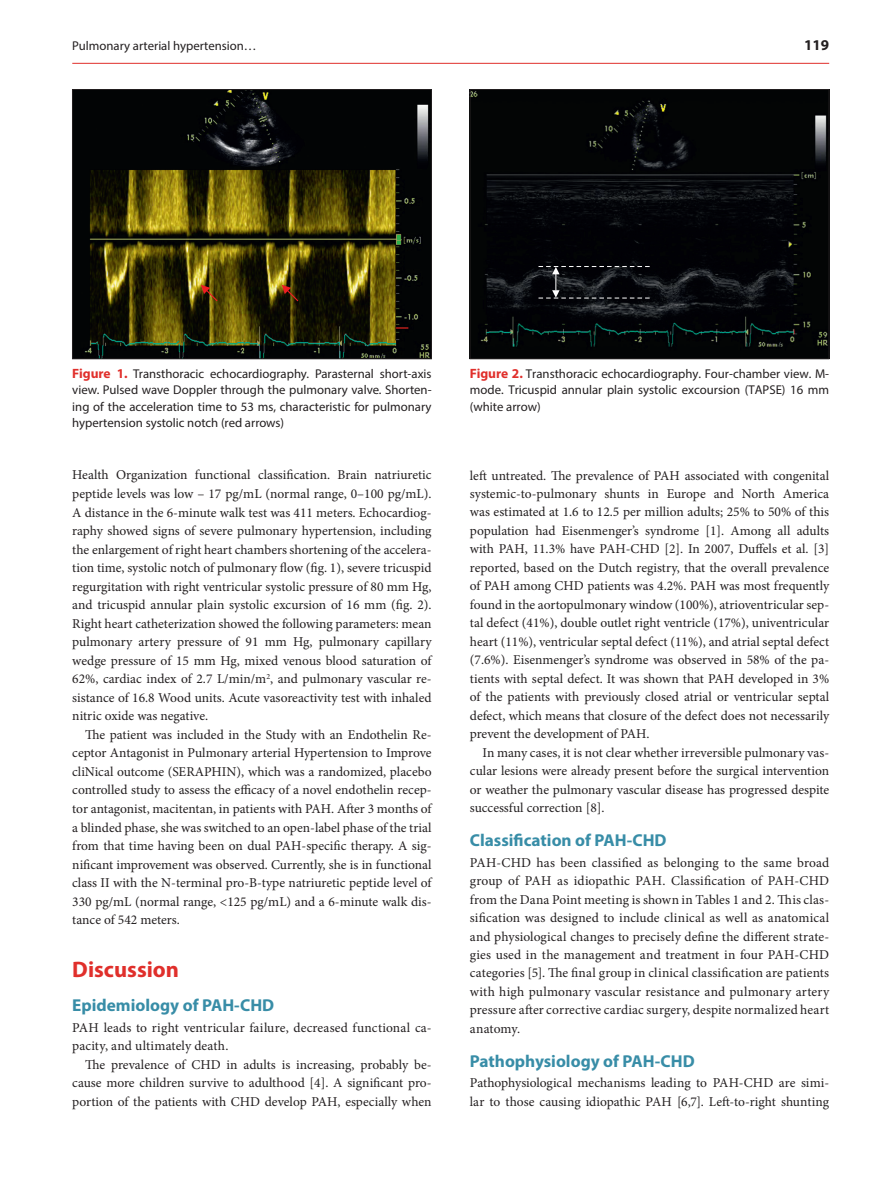
<style>
.page{position:relative;width:893px;height:1191px;background:#fff}
.page>*{position:absolute;margin:0;border:0;box-sizing:border-box;transform-origin:0 0}
.t1{font:700 22.5px "Myriad Pro";color:#e02f2b}
.t2{font:700 17.25px "Myriad Pro";color:#388da7}
.t3{font:700 15px "Myriad Pro";color:#231f20}
.t4{font:13.5px/18.5px "Minion Pro";color:#231f20;text-align:justify}
.t5{font:12.75px/16.5px "Myriad Pro";color:#231f20;text-align:justify}
.s1{font-weight:700;font-size:13.5px;color:#e02f2b}
</style>
<div class="page">
<hr style="left:72px;top:63px;width:757px;height:1px;background:#e02f2b">
<img style="left:74px;top:91px;width:356px;height:266px">
<div style="left:72px;top:89px;width:360px;height:270px;border:1px solid #231f20"></div>
<svg style="left:201px;top:285px;width:18px;height:17px"></svg>
<svg style="left:282px;top:285px;width:18px;height:17px"></svg>
<img style="left:472px;top:91px;width:355px;height:266px">
<div style="left:470px;top:89px;width:359px;height:270px;border:1px solid #231f20"></div>
<svg style="left:538px;top:266px;width:112px;height:33px;background:#1a1c20"></svg>
<p class="t5" style="left:72px;top:37px;width:186px">Pulmonary arterial hypertension…</p>
<p class="t3" style="left:804px;top:35px;width:26px">119</p>
<p class="t5" style="left:72px;top:365px;width:361px"><span class="s1">Figure 1.</span> Transthoracic echocardiography. Parasternal short-axis view. Pulsed wave Doppler through the pulmonary valve. Shorten&shy;ing of the acceleration time to 53 ms, characteristic for pulmonary hypertension systolic notch (red arrows)</p>
<p class="t5" style="left:470px;top:365px;width:361px"><span class="s1">Figure 2.</span> Transthoracic echocardiography. Four-chamber view. M&shy;mode. Tricuspid annular plain systolic excoursion (TAPSE) 16 mm (white arrow)</p>
<p class="t4" style="left:72px;top:466px;width:361px">Health Organization functional classification. Brain natriuretic peptide levels was low – 17 pg/mL (normal range, 0–100 pg/mL).<br>A distance in the 6‑minute walk test was 411 meters. Echocardiog&shy;raphy showed signs of severe pulmonary hypertension, including the enlargement of right heart chambers shortening of the accelera&shy;tion time, systolic notch of pulmonary flow (fig. 1), severe tricuspid regurgitation with right ventricular systolic pressure of 80 mm Hg, and tricuspid annular plain systolic excursion of 16 mm (fig. 2).<br>Right heart catheterization showed the following parameters: mean pulmonary artery pressure of 91 mm Hg, pulmonary capillary wedge pressure of 15 mm Hg, mixed venous blood saturation of 62%, cardiac index of 2.7 L/min/m<sup>2</sup>, and pulmonary vascular re&shy;sistance of 16.8 Wood units. Acute vasoreactivity test with inhaled nitric oxide was negative.</p>
<p class="t4" style="left:72px;top:725px;width:361px;text-indent:13px">The patient was included in the Study with an Endothelin Re&shy;ceptor Antagonist in Pulmonary arterial Hypertension to Improve cliNical outcome (SERAPHIN), which was a randomized, placebo controlled study to assess the efficacy of a novel endothelin recep&shy;tor antagonist, macitentan, in patients with PAH. After 3 months of a blinded phase, she was switched to an open‑label phase of the trial from that time having been on dual PAH‑specific therapy. A sig&shy;nificant improvement was observed. Currently, she is in functional class II with the N-terminal pro-B-type natriuretic peptide level of 330 pg/mL (normal range, &lt;125 pg/mL) and a 6‑minute walk dis&shy;tance of 542 meters.</p>
<h1 class="t1" style="left:72px;top:955px;width:108px">Discussion</h1>
<p class="t2" style="left:72px;top:994px;width:203px">Epidemiology of PAH-CHD</p>
<p class="t4" style="left:72px;top:1018px;width:361px">PAH leads to right ventricular failure, decreased functional ca&shy;pacity, and ultimately death.</p>
<p class="t4" style="left:72px;top:1055px;width:361px;text-indent:13px">The prevalence of CHD in adults is increasing, probably be&shy;cause more children survive to adulthood [4]. A significant pro&shy;portion of the patients with CHD develop PAH, especially when</p>
<p class="t4" style="left:470px;top:466px;width:361px">left untreated. The prevalence of PAH associated with congenital systemic‑to‑pulmonary shunts in Europe and North America was estimated at 1.6 to 12.5 per million adults; 25% to 50% of this population had Eisenmenger’s syndrome [1]. Among all adults with PAH, 11.3% have PAH‑CHD [2]. In 2007, Duffels et al. [3] reported, based on the Dutch registry, that the overall prevalence of PAH among CHD patients was 4.2%. PAH was most frequently found in the aortopulmonary window (100%), atrioventricular sep&shy;tal defect (41%), double outlet right ventricle (17%), univentricular heart (11%), ventricular septal defect (11%), and atrial septal defect (7.6%). Eisenmenger’s syndrome was observed in 58% of the pa&shy;tients with septal defect. It was shown that PAH developed in 3% of the patients with previously closed atrial or ventricular septal defect, which means that closure of the defect does not necessarily prevent the development of PAH.</p>
<p class="t4" style="left:470px;top:743px;width:361px;text-indent:13px">In many cases, it is not clear whether irreversible pulmonary vas&shy;cular lesions were already present before the surgical intervention or weather the pulmonary vascular disease has progressed despite successful correction [8].</p>
<p class="t2" style="left:470px;top:829px;width:198px">Classification of PAH‑CHD</p>
<p class="t4" style="left:470px;top:853px;width:361px">PAH‑CHD has been classified as belonging to the same broad group of PAH as idiopathic PAH. Classification of PAH‑CHD from the Dana Point meeting is shown in Tables 1 and 2. This clas&shy;sification was designed to include clinical as well as anatomical and physiological changes to precisely define the different strate&shy;gies used in the management and treatment in four PAH‑CHD categories [5]. The final group in clinical classification are patients with high pulmonary vascular resistance and pulmonary artery pressure after corrective cardiac surgery, despite normalized heart anatomy.</p>
<p class="t2" style="left:470px;top:1049px;width:226px">Pathophysiology of PAH‑CHD</p>
<p class="t4" style="left:470px;top:1074px;width:361px">Pathophysiological mechanisms leading to PAH‑CHD are simi&shy;lar to those causing idiopathic PAH [6,7]. Left‑to‑right shunting</p>
</div>
